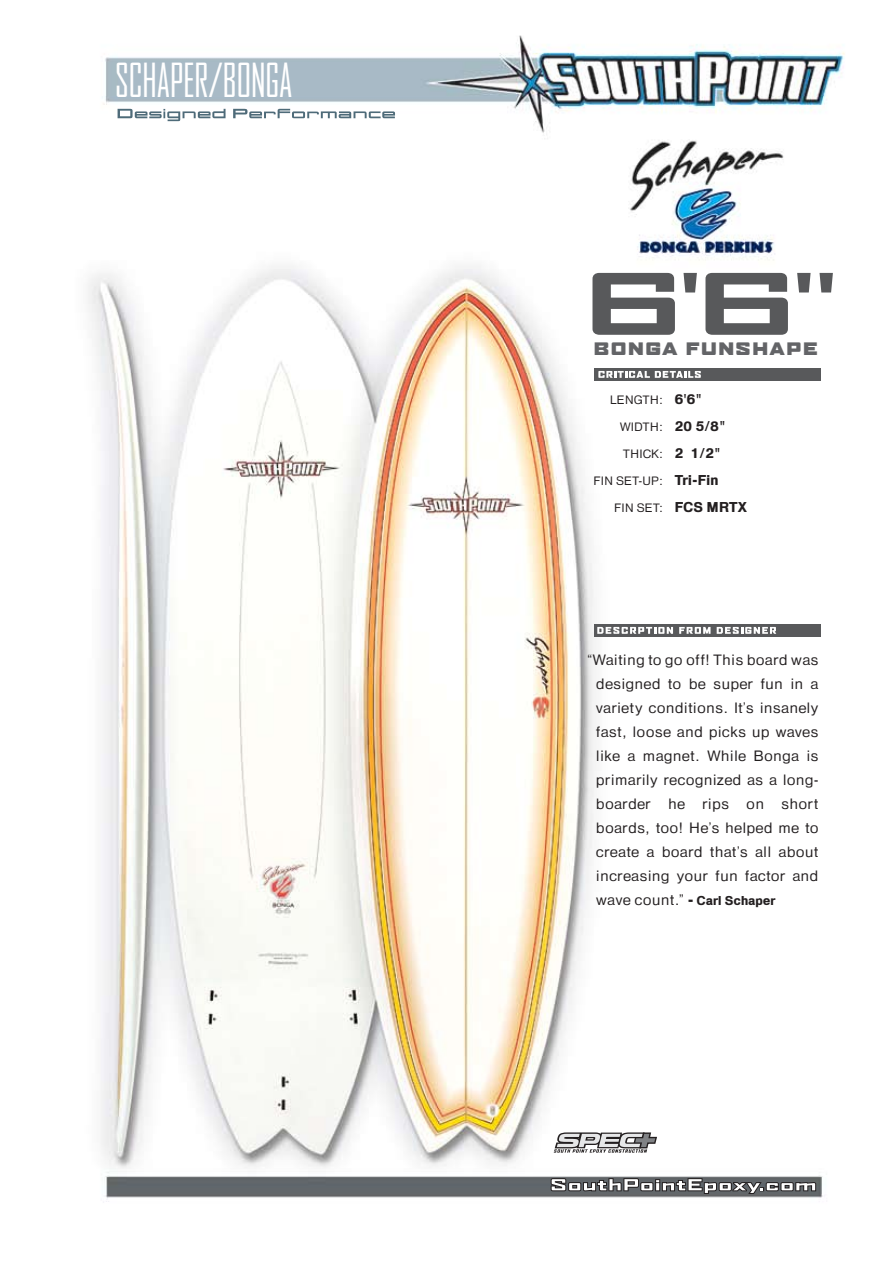
<style>
.page{position:relative;width:893px;height:1263px;background:#fff}
.page>*{position:absolute;margin:0;border:0;box-sizing:border-box;transform-origin:0 0}
.t1{font:700 expanded 81px "Agency FB";color:#58595b;scale:1.25 1}
.t2{font:condensed 45px "Agency FB";color:#fff}
.t3{font:900 expanded 16.5px "Agency FB";letter-spacing:.1em;color:#636467;scale:.9 1}
.t4{font:15.75px/24px "Heldustry TOT";color:#231f20;text-align:justify}
.t5{font:12.75px "Heldustry TOT";color:#231f20}
.s1{font-weight:700;font-size:15px}
.s2{font-weight:700}
.s3{font-weight:700;font-size:13.5px}
</style>
<div class="page">
<img style="left:88px;top:35px;width:757px;height:1167px">
<div style="left:594px;top:624px;width:227px;height:12px;background:#58595b"></div>
<svg style="left:597px;top:627px;width:76px;height:7px"></svg>
<svg style="left:679px;top:627px;width:31px;height:7px"></svg>
<svg style="left:717px;top:627px;width:59px;height:7px"></svg>
<div style="left:594px;top:368px;width:227px;height:12px;background:#58595b"></div>
<svg style="left:598px;top:371px;width:103px;height:7px"></svg>
<svg style="left:549px;top:1177px;width:268px;height:19px"></svg>
<svg style="left:118px;top:109px;width:108px;height:12px"></svg>
<svg style="left:233px;top:109px;width:162px;height:9px"></svg>
<svg style="left:554px;top:1131px;width:105px;height:21px"></svg>
<h2 class="t2" style="left:115px;top:56px;width:179px">SCHAPER/BONGA</h2>
<h1 class="t1" style="left:582px;top:254px;width:209px">6'6"</h1>
<p class="t3" style="left:594px;top:338px;width:250px">BONGA FUNSHAPE</p>
<p class="t5" style="left:610px;top:393px;width:93px">LENGTH: <span class="s1">6'6"</span></p>
<p class="t5" style="left:620px;top:420px;width:108px">WIDTH: <span class="s1">20 5/8"</span></p>
<p class="t5" style="left:623px;top:447px;width:100px">THICK: <span class="s1">2 1/2"</span></p>
<p class="t5" style="left:593px;top:474px;width:127px">FIN SET-UP: <span class="s1">Tri-Fin</span></p>
<p class="t5" style="left:614px;top:501px;width:135px">FIN SET: <span class="s1">FCS MRTX</span></p>
<p class="t4" style="left:596px;top:648px;width:224px;text-indent:-9px">“Waiting to go off! This board was designed to be super fun in a variety conditions. It’s insanely fast, loose and picks up waves like a magnet. While Bonga is primarily recognized as a long&shy;boarder he rips on short boards, too! He’s helped me to create a board that’s all about increasing your fun factor and wave count.” <span class="s2">-</span> <span class="s3">Carl Schaper</span></p>
</div>
